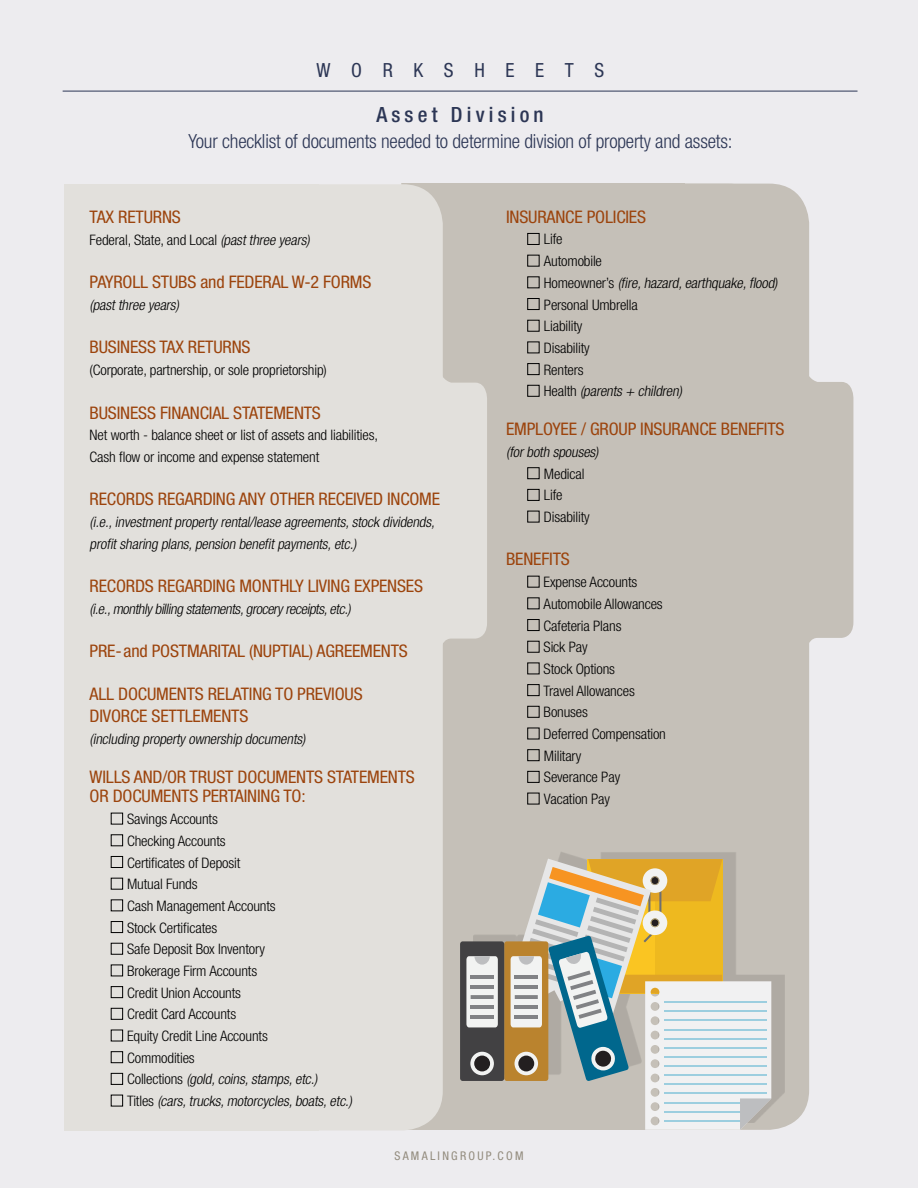
<style>
.page{position:relative;width:918px;height:1188px;background:#edecef}
.page>*{position:absolute;margin:0;border:0;box-sizing:border-box;transform-origin:0 0}
.t1{font:500 condensed 21px "Helvetica Neue";letter-spacing:.2em;color:#2c3655}
.t2{font:300 condensed 19.5px "Helvetica Neue";letter-spacing:-.01em;color:#2c3655}
.t3{font:condensed 19.5px "Helvetica Neue";letter-spacing:1.06em;color:#2c3655}
.t4{font:condensed 17.4px/21.8px "Helvetica Neue";letter-spacing:-.01em;color:#9c440d;scale:1.04 1}
.t5{font:300 condensed 14.4px/21.8px "Helvetica Neue";letter-spacing:-.01em;color:#000;scale:1.04 1}
.t6{font:italic 300 condensed 14.4px/21.8px "Helvetica Neue";color:#000;scale:1.04 1}
.t7{font:condensed 12px "Helvetica Neue";letter-spacing:.19em;color:#928b7d}
.s1{font-style:italic}
</style>
<div class="page">
<div style="left:435px;top:184px;width:374px;height:946px;background:#c5c0b8;border-radius:40px"></div>
<div style="left:403px;top:184px;width:282px;height:946px;background:#c5c0b8"></div>
<div style="left:809px;top:376px;width:44px;height:267px;background:#c5c0b8"></div>
<div style="left:69px;top:184px;width:374px;height:947px;background:#e2e0dc;border-radius:40px"></div>
<div style="left:64px;top:184px;width:255px;height:947px;background:#e2e0dc"></div>
<div style="left:443px;top:378px;width:44px;height:265px;background:#e2e0dc"></div>
<div style="left:527px;top:233px;width:13px;height:12px;border:1px solid #000"></div>
<div style="left:527px;top:255px;width:13px;height:12px;border:1px solid #000"></div>
<div style="left:527px;top:276px;width:13px;height:12px;border:1px solid #000"></div>
<div style="left:527px;top:298px;width:13px;height:12px;border:1px solid #000"></div>
<div style="left:527px;top:320px;width:13px;height:12px;border:1px solid #000"></div>
<div style="left:527px;top:342px;width:13px;height:11px;border:1px solid #000"></div>
<div style="left:527px;top:363px;width:13px;height:12px;border:1px solid #000"></div>
<div style="left:527px;top:385px;width:13px;height:12px;border:1px solid #000"></div>
<div style="left:527px;top:467px;width:13px;height:12px;border:1px solid #000"></div>
<div style="left:527px;top:489px;width:13px;height:12px;border:1px solid #000"></div>
<div style="left:527px;top:511px;width:13px;height:11px;border:1px solid #000"></div>
<div style="left:527px;top:576px;width:13px;height:12px;border:1px solid #000"></div>
<div style="left:527px;top:597px;width:13px;height:12px;border:1px solid #000"></div>
<div style="left:527px;top:619px;width:13px;height:12px;border:1px solid #000"></div>
<div style="left:527px;top:641px;width:13px;height:12px;border:1px solid #000"></div>
<div style="left:527px;top:663px;width:13px;height:11px;border:1px solid #000"></div>
<div style="left:527px;top:684px;width:13px;height:12px;border:1px solid #000"></div>
<div style="left:527px;top:706px;width:13px;height:12px;border:1px solid #000"></div>
<div style="left:527px;top:728px;width:13px;height:11px;border:1px solid #000"></div>
<div style="left:527px;top:749px;width:13px;height:12px;border:1px solid #000"></div>
<div style="left:527px;top:771px;width:13px;height:12px;border:1px solid #000"></div>
<div style="left:527px;top:793px;width:13px;height:11px;border:1px solid #000"></div>
<hr style="left:63px;top:91px;width:795px;height:1px;background:#2c3655">
<div style="left:111px;top:813px;width:12px;height:11px;border:1px solid #000"></div>
<div style="left:111px;top:834px;width:12px;height:12px;border:1px solid #000"></div>
<div style="left:111px;top:856px;width:12px;height:12px;border:1px solid #000"></div>
<div style="left:111px;top:878px;width:12px;height:12px;border:1px solid #000"></div>
<div style="left:111px;top:899px;width:12px;height:12px;border:1px solid #000"></div>
<div style="left:111px;top:921px;width:12px;height:12px;border:1px solid #000"></div>
<div style="left:111px;top:943px;width:12px;height:12px;border:1px solid #000"></div>
<div style="left:111px;top:965px;width:12px;height:11px;border:1px solid #000"></div>
<div style="left:111px;top:986px;width:12px;height:12px;border:1px solid #000"></div>
<div style="left:111px;top:1008px;width:12px;height:12px;border:1px solid #000"></div>
<div style="left:111px;top:1030px;width:12px;height:11px;border:1px solid #000"></div>
<div style="left:111px;top:1051px;width:12px;height:12px;border:1px solid #000"></div>
<div style="left:111px;top:1073px;width:12px;height:12px;border:1px solid #000"></div>
<div style="left:111px;top:1095px;width:12px;height:11px;border:1px solid #000"></div>
<div style="left:473px;top:852px;width:312px;height:271px;background:#000;opacity:.11"></div>
<div style="left:504px;top:941px;width:44px;height:140px;background:#ba832e;border-radius:3px"></div>
<div style="left:460px;top:941px;width:44px;height:140px;background:#424143;border-radius:3px"></div>
<svg style="left:470px;top:1052px;width:24px;height:23px"></svg>
<svg style="left:466px;top:956px;width:32px;height:71px;background:#d4d4d4"></svg>
<svg style="left:509px;top:859px;width:262px;height:271px"></svg>
<h2 class="t3" style="left:316px;top:59px;width:289px">WORKSHEETS</h2>
<h1 class="t1" style="left:376px;top:102px;width:169px">Asset Division</h1>
<h2 class="t2" style="left:188px;top:130px;width:545px">Your checklist of documents needed to determine division of property and assets:</h2>
<p class="t4" style="left:90px;top:206px;width:89px">TAX RETURNS</p>
<p class="t5" style="left:90px;top:229px;width:213px">Federal, State, and Local <span class="s1">(pastthree years)</span></p>
<p class="t4" style="left:90px;top:271px;width:272px">PAYROLL STUBS and FEDERAL W-2 FORMS</p>
<p class="t6" style="left:90px;top:294px;width:87px">(pastthree years)</p>
<p class="t4" style="left:90px;top:336px;width:156px">BUSINESS TAX RETURNS</p>
<p class="t5" style="left:90px;top:359px;width:230px">(Corporate, partnership, or sole proprietorship)</p>
<p class="t4" style="left:90px;top:401px;width:224px">BUSINESS FINANCIAL STATEMENTS</p>
<p class="t5" style="left:90px;top:424px;width:279px">Net worth - balance sheet or list of assets and liabilities,<br>Cash flow or income and expense statement</p>
<p class="t4" style="left:90px;top:488px;width:339px">RECORDS REGARDING ANY OTHER RECEIVED INCOME</p>
<p class="t6" style="left:90px;top:511px;width:336px">(i.e.,investmentpropertyrental/lease agreements,stock dividends, profitsharing plans,pension benefitpayments,etc.)</p>
<p class="t4" style="left:90px;top:575px;width:322px">RECORDS REGARDING MONTHLY LIVING EXPENSES</p>
<p class="t6" style="left:90px;top:598px;width:253px">(i.e.,monthlybilling statements,groceryreceipts,etc.)</p>
<p class="t4" style="left:90px;top:640px;width:308px">PRE- and POSTMARITAL (NUPTIAL) AGREEMENTS</p>
<p class="t4" style="left:90px;top:683px;width:264px">ALL DOCUMENTS RELATING TO PREVIOUS<br>DIVORCE SETTLEMENTS</p>
<p class="t6" style="left:90px;top:728px;width:209px">(including propertyownership documents)</p>
<p class="t4" style="left:90px;top:767px;width:314px;line-height:19.5px">WILLS AND/OR TRUST DOCUMENTS STATEMENTS<br>OR DOCUMENTS PERTAINING TO:</p>
<p class="t5" style="left:127px;top:808px;width:218px">Savings Accounts<br>Checking Accounts<br>Certificates of Deposit<br>Mutual Funds<br>Cash Management Accounts<br>Stock Certificates<br>Safe Deposit Box Inventory<br>Brokerage Firm Accounts<br>Credit Union Accounts<br>Credit Card Accounts<br>Equity Credit Line Accounts<br>Commodities<br>C o l l e c t i o n s <span class="s1">(gold,coins,stamps,etc.)<br></span>T i t l e s <span class="s1">(cars,trucks,motorcycles,boats,etc.)</span></p>
<p class="t4" style="left:506px;top:206px;width:136px">INSURANCE POLICIES</p>
<p class="t5" style="left:544px;top:228px;width:226px">Life<br>Automobile<br>H o m e o w n e r ’s <span class="s1">(fire,hazard,earthquake,flood)<br></span>Personal Umbrella<br>Liability<br>Disability<br>Renters<br>H e a l t h <span class="s1">(parents + children)</span></p>
<p class="t4" style="left:506px;top:418px;width:269px">EMPLOYEE / GROUP INSURANCE BENEFITS</p>
<p class="t6" style="left:506px;top:441px;width:90px">(forboth spouses)</p>
<p class="t5" style="left:544px;top:463px;width:46px">Medical<br>Life<br>Disability</p>
<p class="t4" style="left:506px;top:548px;width:63px">BENEFITS</p>
<p class="t5" style="left:544px;top:571px;width:119px">Expense Accounts<br>Automobile Allowances<br>Cafeteria Plans<br>Sick Pay<br>Stock Options<br>Travel Allowances<br>Bonuses<br>Deferred Compensation<br>Military<br>Severance Pay<br>Vacation Pay</p>
<p class="t7" style="left:394px;top:1148px;width:131px">SAMALINGROUP.COM</p>
</div>
